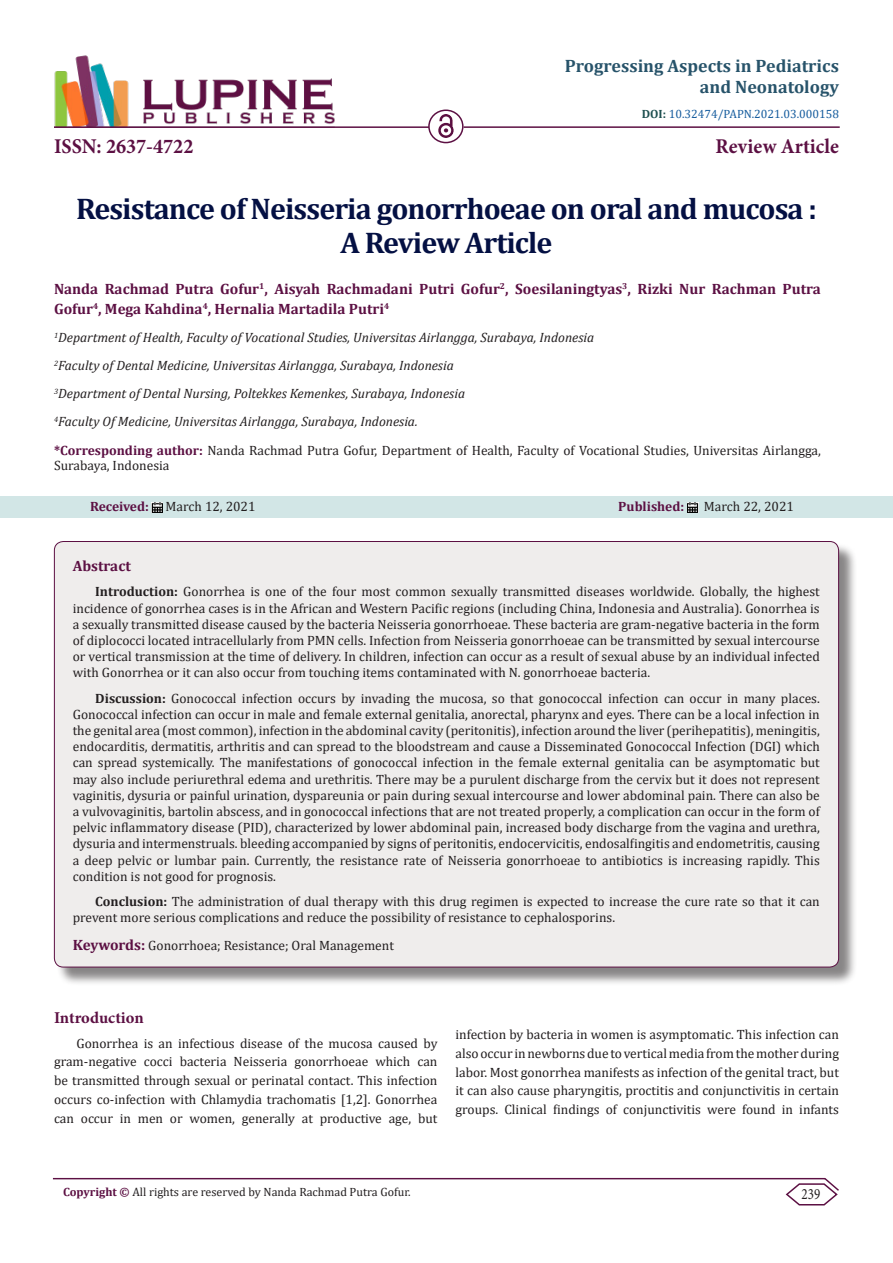
<style>
.page{position:relative;width:893px;height:1263px;background:#fff}
.page>*{position:absolute;margin:0;border:0;box-sizing:border-box;transform-origin:0 0}
.t1{font:700 30px/34.5px "Cambria";letter-spacing:-.03em;color:#041043;text-align:center}
.t2{font:700 21px "Minion Pro";color:#5c1043;scale:.96 1}
.t3{font:700 18px/21.6px "Cambria";color:#27536a;text-align:right}
.t4{font:700 16.5px "Minion Pro";letter-spacing:-.005em;color:#5c1043}
.t5{font:15.75px "Minion Pro";color:#231f20;scale:.83 1}
.t6{font:700 15px/20.2px "Cambria";color:#5c1043}
.t7{font:13.5px/16.2px "Cambria";color:#231f20;text-align:justify}
.t8{font:italic 13.5px "Cambria";color:#231f20}
.t9{font:700 13.5px "Cambria";color:#5c1043}
.t10{font:12px "Cambria";color:#231f20}
.t11{font:12px "Cambria";color:#175d9e}
.s1{font-weight:700;color:#1e5050}
.s2{font-weight:700;color:#5c1043}
.s3{font-weight:700}
.s4{font-weight:700;font-size:15px;color:#5c1043}
</style>
<div class="page">
<img style="left:54px;top:55px;width:280px;height:71px">
<hr style="left:54px;top:126px;width:375px;height:2px;background:#5c1043">
<img style="left:438px;top:115px;width:15px;height:23px">
<div style="left:0;top:496px;width:893px;height:22px;background:#d2e6e6"></div>
<svg style="left:152px;top:502px;width:11px;height:10px"></svg>
<svg style="left:687px;top:502px;width:11px;height:10px"></svg>
<div style="left:428px;top:109px;width:36px;height:34px;border:2px solid #5c1043;border-radius:50%"></div>
<hr style="left:464px;top:126px;width:376px;height:2px;background:#5c1043">
<hr style="left:53px;top:1178px;width:772px;height:1px;background:#5c1043">
<svg style="left:784px;top:1177px;width:55px;height:29px"></svg>
<div style="left:56px;top:543px;width:802px;height:443px;background:#231f20;opacity:.54"></div>
<div style="left:54px;top:541px;width:785px;height:426px;background:#efedec;border-radius:9px"></div>
<p class="t3" style="left:565px;top:54px;width:276px">Progressing Aspects in Pediatrics and Neonatology</p>
<p class="t11" style="left:642px;top:107px;width:199px"><span class="s1">DOI:</span> 10.32474/PAPN.2021.03.000158</p>
<p class="t2" style="left:54px;top:131px;width:147px">ISSN: 2637-4722</p>
<p class="t2" style="left:716px;top:131px;width:130px">Review Article</p>
<p class="t1" style="left:76px;top:190px;width:742px">Resistance of Neisseria gonorrhoeae on oral and mucosa :<br>A Review Article</p>
<p class="t6" style="left:54px;top:278px;width:768px">Nanda Rachmad Putra Gofur<sup>1</sup>, Aisyah Rachmadani Putri Gofur<sup>2</sup>, Soesilaningtyas<sup>3</sup>, Rizki Nur Rachman Putra<br>Gofur<sup>4</sup>, Mega Kahdina<sup>4</sup>, Hernalia Martadila Putri<sup>4</sup></p>
<p class="t8" style="left:54px;top:328px;width:542px"><sup>1</sup>Department of Health, Faculty of Vocational Studies, Universitas Airlangga, Surabaya, Indonesia</p>
<p class="t8" style="left:54px;top:356px;width:401px"><sup>2</sup>Faculty of Dental Medicine, Universitas Airlangga, Surabaya, Indonesia</p>
<p class="t8" style="left:54px;top:384px;width:413px"><sup>3</sup>Department of Dental Nursing, Poltekkes Kemenkes, Surabaya, Indonesia</p>
<p class="t8" style="left:54px;top:412px;width:365px"><sup>4</sup>Faculty Of Medicine, Universitas Airlangga, Surabaya, Indonesia.</p>
<p class="t7" style="left:54px;top:442px;width:768px;line-height:15px"><span class="s2">*Corresponding author:</span> Nanda Rachmad Putra Gofur, Department of Health, Faculty of Vocational Studies, Universitas Airlangga,<br>Surabaya, Indonesia</p>
<p class="t7" style="left:90px;top:499px;width:167px"><span class="s2">Received:</span> March 12, 2021</p>
<p class="t9" style="left:618px;top:497px;width:67px">Published:</p>
<p class="t7" style="left:704px;top:499px;width:91px">March 22, 2021</p>
<p class="t6" style="left:73px;top:555px;width:60px">Abstract</p>
<p class="t7" style="left:73px;top:584px;width:749px;text-indent:22px"><span class="s3">Introduction:</span> Gonorrhea is one of the four most common sexually transmitted diseases worldwide. Globally, the highest incidence of gonorrhea cases is in the African and Western Pacific regions (including China, Indonesia and Australia). Gonorrhea is a sexually transmitted disease caused by the bacteria Neisseria gonorrhoeae. These bacteria are gram-negative bacteria in the form of diplococci located intracellularly from PMN cells. Infection from Neisseria gonorrhoeae can be transmitted by sexual intercourse or vertical transmission at the time of delivery. In children, infection can occur as a result of sexual abuse by an individual infected with Gonorrhea or it can also occur from touching items contaminated with N. gonorrhoeae bacteria.</p>
<p class="t7" style="left:73px;top:690px;width:749px;text-indent:22px"><span class="s3">Discussion:</span> Gonococcal infection occurs by invading the mucosa, so that gonococcal infection can occur in many places.<br>Gonococcal infection can occur in male and female external genitalia, anorectal, pharynx and eyes. There can be a local infection in the genital area (most common), infection in the abdominal cavity (peritonitis), infection around the liver (perihepatitis), meningitis, endocarditis, dermatitis, arthritis and can spread to the bloodstream and cause a Disseminated Gonococcal Infection (DGI) which can spread systemically. The manifestations of gonococcal infection in the female external genitalia can be asymptomatic but may also include periurethral edema and urethritis. There may be a purulent discharge from the cervix but it does not represent vaginitis, dysuria or painful urination, dyspareunia or pain during sexual intercourse and lower abdominal pain. There can also be a vulvovaginitis, bartolin abscess, and in gonococcal infections that are not treated properly, a complication can occur in the form of pelvic inflammatory disease (PID), characterized by lower abdominal pain, increased body discharge from the vagina and urethra, dysuria and intermenstruals. bleeding accompanied by signs of peritonitis, endocervicitis, endosalfingitis and endometritis, causing a deep pelvic or lumbar pain. Currently, the resistance rate of Neisseria gonorrhoeae to antibiotics is increasing rapidly. This condition is not good for prognosis.</p>
<p class="t7" style="left:73px;top:893px;width:749px;text-indent:22px"><span class="s3">Conclusion:</span> The administration of dual therapy with this drug regimen is expected to increase the cure rate so that it can prevent more serious complications and reduce the possibility of resistance to cephalosporins.</p>
<p class="t7" style="left:73px;top:937px;width:323px"><span class="s4">Keywords:</span> Gonorrhoea; Resistance; Oral Management</p>
<p class="t4" style="left:54px;top:1006px;width:91px">Introduction</p>
<p class="t7" style="left:54px;top:1033px;width:385px;line-height:18.8px;text-indent:22px">Gonorrhea is an infectious disease of the mucosa caused by gram-negative cocci bacteria Neisseria gonorrhoeae which can be transmitted through sexual or perinatal contact. This infection occurs co-infection with Chlamydia trachomatis [1,2]. Gonorrhea can occur in men or women, generally at productive age, but</p>
<p class="t7" style="left:455px;top:1025px;width:385px;line-height:18.8px">infection by bacteria in women is asymptomatic. This infection can also occur in newborns due to vertical media from the mother during labor. Most gonorrhea manifests as infection of the genital tract, but it can also cause pharyngitis, proctitis and conjunctivitis in certain groups. Clinical findings of conjunctivitis were found in infants</p>
<p class="t10" style="left:63px;top:1185px;width:349px"><span class="s2">Copyright ©</span> All rights are reserved by Nanda Rachmad Putra Gofur.</p>
<p class="t5" style="left:801px;top:1183px;width:24px">239</p>
</div>
